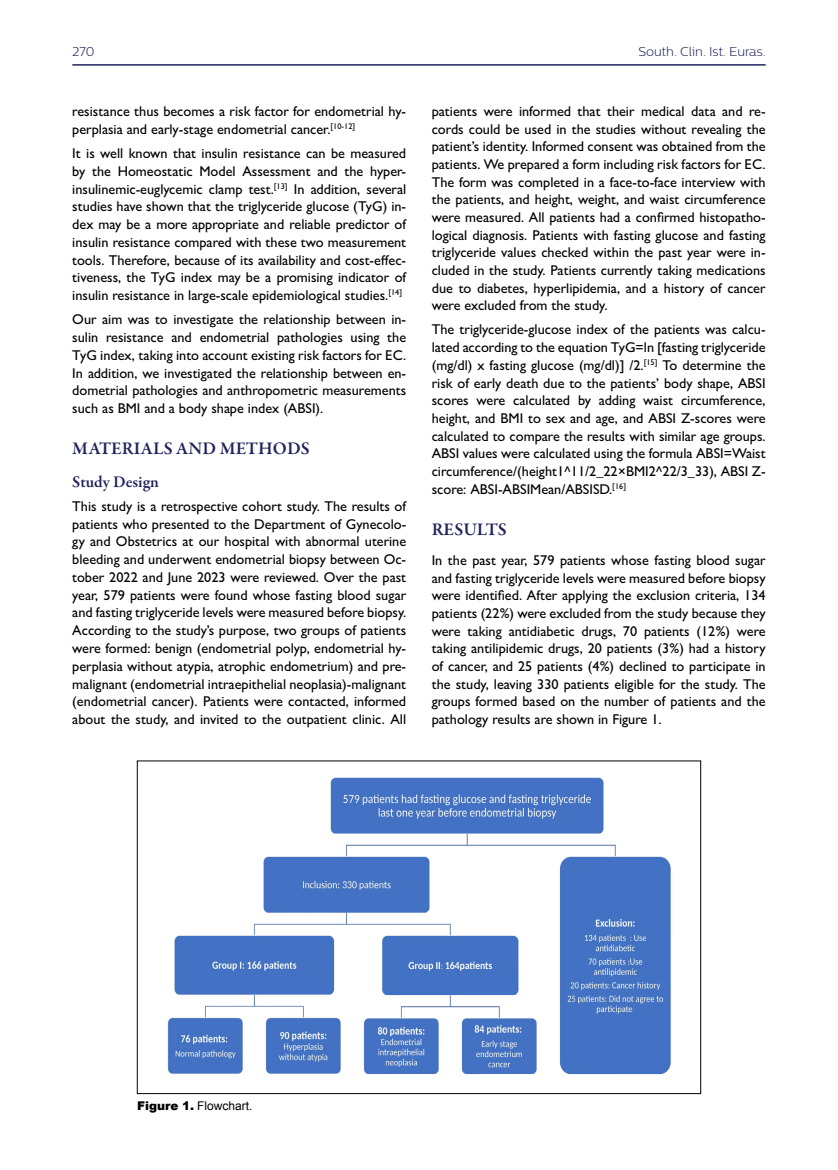
<style>
.page{position:relative;width:838px;height:1170px;background:#fff}
.page>*{position:absolute;margin:0;border:0;box-sizing:border-box;transform-origin:0 0}
.t1{font:600 18px "Garamond Premr Pro";letter-spacing:.005em;color:#21245b}
.t2{font:600 16.5px "Garamond Premr Pro";color:#21245b}
.t3{font:500 14.25px/17.7px "Gill Sans MT Pro";color:#000;text-align:justify}
.t4{font:300 12.75px "Centrale Sans";color:#21245b}
.t5{font:12px "Arial";color:#000}
.s1{font-weight:900}
</style>
<div class="page">
<hr style="left:72px;top:64px;width:693px;height:2px;background:#21245b">
<img style="left:167px;top:777px;width:504px;height:298px">
<p class="t4" style="left:72px;top:45px;width:24px">270</p>
<p class="t4" style="left:638px;top:45px;width:129px">South. Clin. Ist. Euras.</p>
<p class="t3" style="left:72px;top:102px;width:335px">resistance thus becomes a risk factor for endometrial hy&shy;perplasia and early-stage endometrial cancer.<sup>[10-12]</sup></p>
<p class="t3" style="left:72px;top:144px;width:335px">It is well known that insulin resistance can be measured by the Homeostatic Model Assessment and the hyper&shy;insulinemic-euglycemic clamp test.<sup>[13]</sup> In addition, several studies have shown that the triglyceride glucose (TyG) in&shy;dex may be a more appropriate and reliable predictor of insulin resistance compared with these two measurement tools. Therefore, because of its availability and cost-effec&shy;tiveness, the TyG index may be a promising indicator of insulin resistance in large-scale epidemiological studies.<sup>[14]</sup></p>
<p class="t3" style="left:72px;top:310px;width:335px">Our aim was to investigate the relationship between in&shy;sulin resistance and endometrial pathologies using the TyG index, taking into account existing risk factors for EC.<br>In addition, we investigated the relationship between en&shy;dometrial pathologies and anthropometric measurements such as BMI and a body shape index (ABSI).</p>
<p class="t1" style="left:72px;top:438px;width:239px">MATERIALS AND METHODS</p>
<p class="t2" style="left:72px;top:471px;width:88px">Study Design</p>
<p class="t3" style="left:72px;top:497px;width:335px">This study is a retrospective cohort study. The results of patients who presented to the Department of Gynecolo&shy;gy and Obstetrics at our hospital with abnormal uterine bleeding and underwent endometrial biopsy between Oc&shy;tober 2022 and June 2023 were reviewed. Over the past year, 579 patients were found whose fasting blood sugar and fasting triglyceride levels were measured before biopsy.<br>According to the study’s purpose, two groups of patients were formed: benign (endometrial polyp, endometrial hy&shy;perplasia without atypia, atrophic endometrium) and pre&shy;malignant (endometrial intraepithelial neoplasia)-malignant (endometrial cancer). Patients were contacted, informed about the study, and invited to the outpatient clinic. All</p>
<p class="t3" style="left:432px;top:102px;width:335px">patients were informed that their medical data and re&shy;cords could be used in the studies without revealing the patient’s identity. Informed consent was obtained from the patients. We prepared a form including risk factors for EC.<br>The form was completed in a face-to-face interview with the patients, and height, weight, and waist circumference were measured. All patients had a confirmed histopatho&shy;logical diagnosis. Patients with fasting glucose and fasting triglyceride values checked within the past year were in&shy;cluded in the study. Patients currently taking medications due to diabetes, hyperlipidemia, and a history of cancer were excluded from the study.</p>
<p class="t3" style="left:432px;top:320px;width:335px">The triglyceride-glucose index of the patients was calcu&shy;lated according to the equation TyG=ln [fasting triglyceride (mg/dl) x fasting glucose (mg/dl)] /2.<sup>[15]</sup> To determine the risk of early death due to the patients’ body shape, ABSI scores were calculated by adding waist circumference, height, and BMI to sex and age, and ABSI Z-scores were calculated to compare the results with similar age groups.<br>ABSI values were calculated using the formula ABSI=Waist circumference/(height1^11/2_22×BMI2^22/3_33), ABSI Z&shy;score: ABSI-ABSIMean/ABSISD.<sup>[16]</sup></p>
<p class="t1" style="left:432px;top:518px;width:77px">RESULTS</p>
<p class="t3" style="left:432px;top:551px;width:335px">In the past year, 579 patients whose fasting blood sugar and fasting triglyceride levels were measured before biopsy were identified. After applying the exclusion criteria, 134 patients (22%) were excluded from the study because they were taking antidiabetic drugs, 70 patients (12%) were taking antilipidemic drugs, 20 patients (3%) had a history of cancer, and 25 patients (4%) declined to participate in the study, leaving 330 patients eligible for the study. The groups formed based on the number of patients and the pathology results are shown in Figure 1.</p>
<p class="t5" style="left:137px;top:1098px;width:117px"><span class="s1">Figure 1.</span> Flowchart.</p>
</div>
